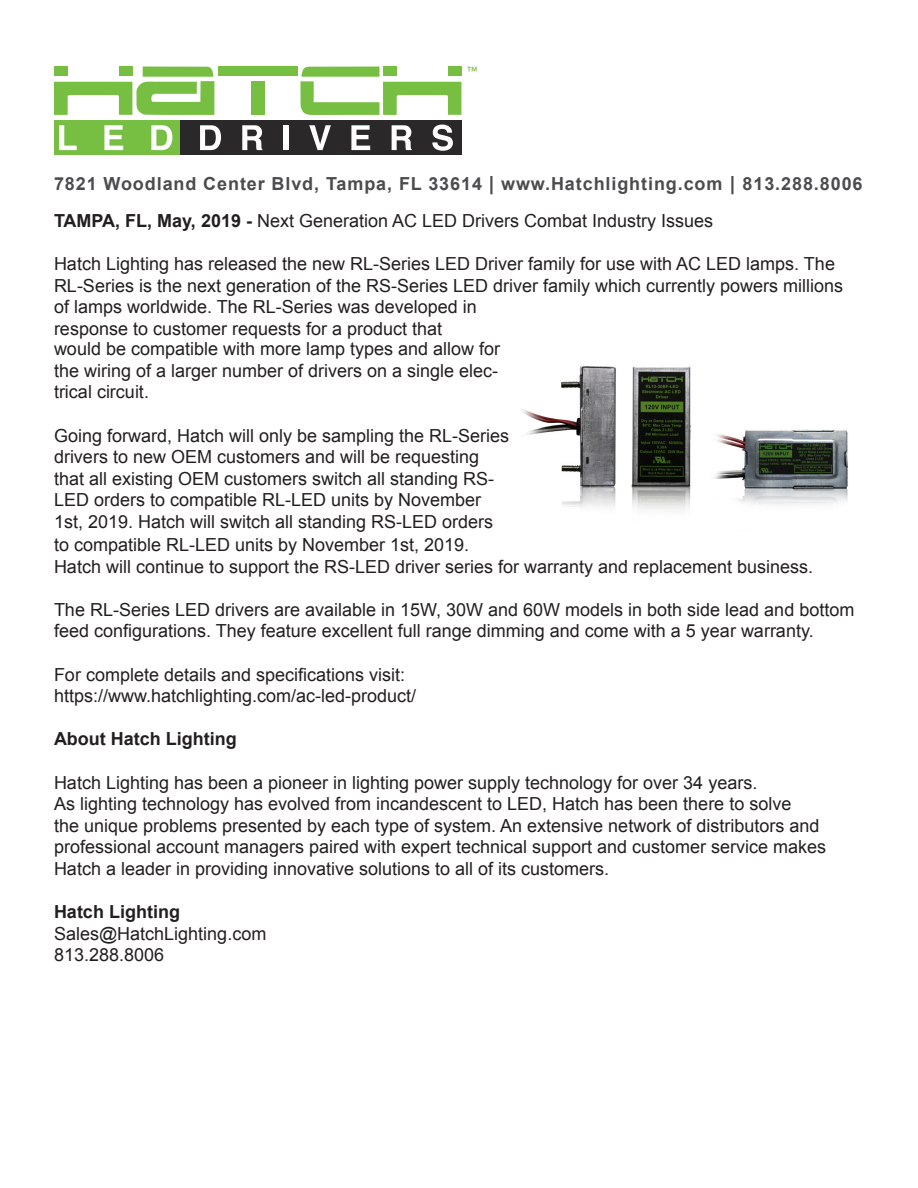
<style>
.page{position:relative;width:918px;height:1188px;background:#fff}
.page>*{position:absolute;margin:0;border:0;box-sizing:border-box;transform-origin:0 0}
.t1{font:18px/21.6px "Arial";color:#231f20}
.t2{font:700 18px "Arial";letter-spacing:.05em;color:#4b4c4d}
.t3{font:700 18px "Arial";color:#231f20}
.t4{font:12.75px "Helvetica";color:#77bf42}
.s1{font-size:19.5px}
.s2{font-weight:700}
</style>
<div class="page">
<div style="left:54px;top:121px;width:161px;height:34px;background:#77bf42"></div>
<div style="left:180px;top:121px;width:282px;height:34px;background:#2a2829"></div>
<div style="left:218px;top:67px;width:80px;height:9px;background:#77bf42"></div>
<div style="left:251px;top:81px;width:14px;height:34px;background:#77bf42"></div>
<svg style="left:54px;top:67px;width:160px;height:48px"></svg>
<svg style="left:300px;top:67px;width:161px;height:48px"></svg>
<svg style="left:59px;top:125px;width:18px;height:25px"></svg>
<svg style="left:104px;top:125px;width:19px;height:25px"></svg>
<svg style="left:151px;top:125px;width:21px;height:25px"></svg>
<svg style="left:200px;top:125px;width:21px;height:25px"></svg>
<svg style="left:242px;top:125px;width:20px;height:25px"></svg>
<div style="left:284px;top:125px;width:5px;height:25px;background:#fff"></div>
<svg style="left:309px;top:125px;width:22px;height:25px"></svg>
<svg style="left:351px;top:125px;width:19px;height:25px"></svg>
<svg style="left:392px;top:125px;width:20px;height:25px"></svg>
<svg style="left:432px;top:125px;width:21px;height:26px"></svg>
<img style="left:522px;top:366px;width:326px;height:144px">
<p class="t4" style="left:466px;top:62px;width:14px">™</p>
<p class="t2" style="left:54px;top:171px;width:810px">7821 Woodland Center Blvd, Tampa, FL 33614 <span class="s1">|</span> www.Hatchlighting.com <span class="s1">|</span> 813.288.8006</p>
<p class="t1" style="left:54px;top:210px;width:661px"><span class="s2">TAMPA, FL, May, 2019 -</span> Next Generation AC LED Drivers Combat Industry Issues</p>
<p class="t1" style="left:54px;top:253px;width:791px">Hatch Lighting has released the new RL-Series LED Driver family for use with AC LED lamps. The<br>RL-Series is the next generation of the RS-Series LED driver family which currently powers millions of lamps worldwide. The RL-Series was developed in</p>
<p class="t1" style="left:54px;top:318px;width:390px">response to customer requests for a product that</p>
<p class="t1" style="left:54px;top:338px;width:448px;text-align:justify">would be compatible with more lamp types and allow for the wiring of a larger number of drivers on a single elec&shy;trical circuit.</p>
<p class="t1" style="left:54px;top:425px;width:457px">Going forward, Hatch will only be sampling the RL-Series drivers to new OEM customers and will be requesting that all existing OEM customers switch all standing RS-LED orders to compatible RL-LED units by November 1st, 2019. Hatch will switch all standing RS-LED orders</p>
<p class="t1" style="left:54px;top:534px;width:417px">to compatible RL-LED units by November 1st, 2019.</p>
<p class="t1" style="left:54px;top:556px;width:761px">Hatch will continue to support the RS-LED driver series for warranty and replacement business.</p>
<p class="t1" style="left:54px;top:599px;width:802px">The RL-Series LED drivers are available in 15W, 30W and 60W models in both side lead and bottom feed configurations. They feature excellent full range dimming and come with a 5 year warranty.</p>
<p class="t1" style="left:54px;top:664px;width:353px">For complete details and specifications visit:</p>
<p class="t1" style="left:54px;top:685px;width:364px">https://www.hatchlighting.com/ac-led-product/</p>
<p class="t3" style="left:54px;top:727px;width:184px">About Hatch Lighting</p>
<p class="t1" style="left:54px;top:772px;width:774px">Hatch Lighting has been a pioneer in lighting power supply technology for over 34 years.<br>As lighting technology has evolved from incandescent to LED, Hatch has been there to solve<br>the unique problems presented by each type of system. An extensive network of distributors and professional account managers paired with expert technical support and customer service makes Hatch a leader in providing innovative solutions to all of its customers.</p>
<p class="t3" style="left:54px;top:900px;width:128px">Hatch Lighting</p>
<p class="t1" style="left:54px;top:923px;width:214px">Sales@HatchLighting.com</p>
<p class="t1" style="left:54px;top:944px;width:112px">813.288.8006</p>
</div>
